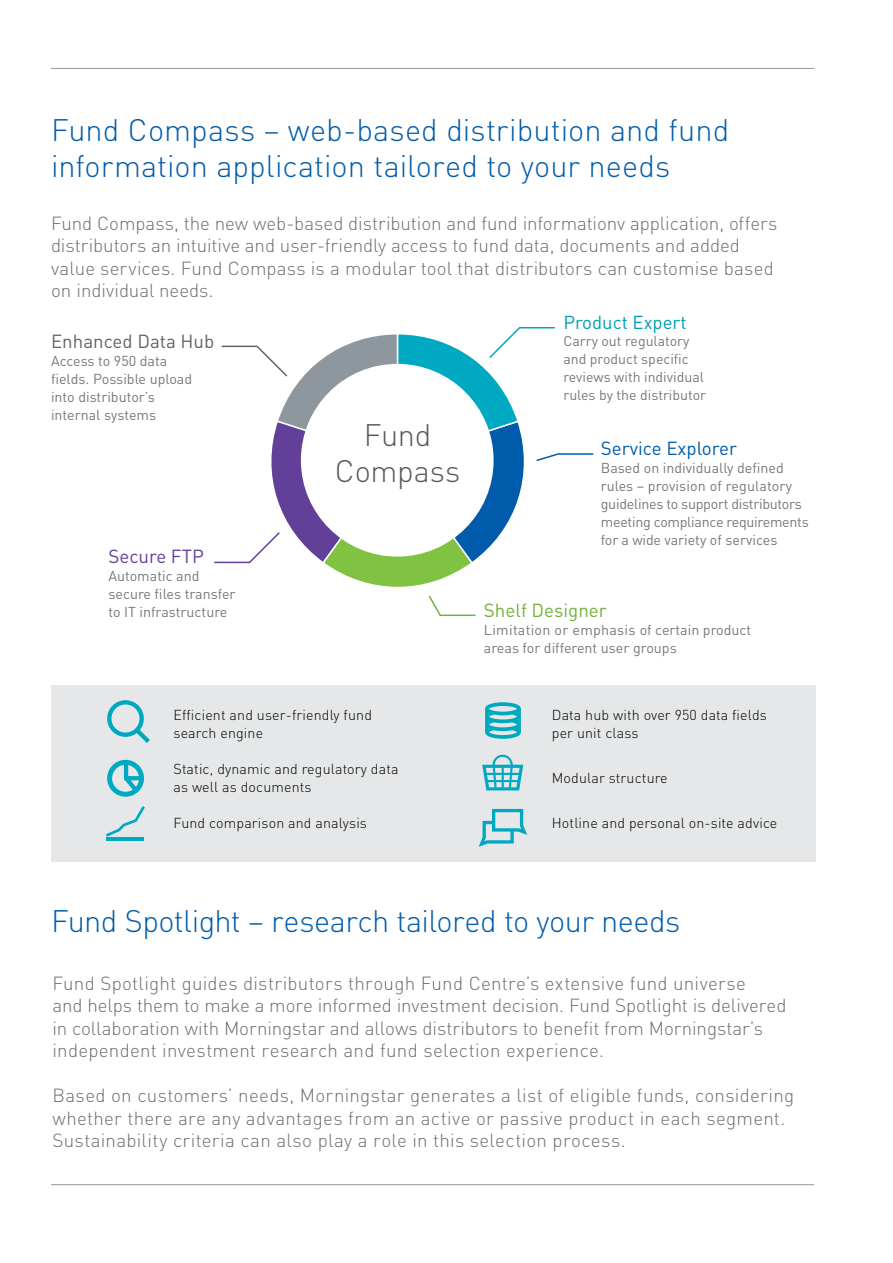
<style>
.page{position:relative;width:893px;height:1263px;background:#fff}
.page>*{position:absolute;margin:0;border:0;box-sizing:border-box;transform-origin:0 0}
.t1{font:300 30.75px/36px "DIN";color:#005cab}
.t2{font:300 30.75px "DIN";letter-spacing:-.02em;color:#005cab}
.t3{font:300 30.75px/36px "DIN";letter-spacing:-.005em;color:#58595b;text-align:center}
.t4{font:300 18.75px/22.5px "DIN";letter-spacing:.01em;color:#6d6e71}
.t5{font:18.75px "DIN";color:#636466}
.t6{font:18.75px "DIN";color:#005cab}
.t7{font:18.75px "DIN";color:#74b13b}
.t8{font:18.75px "DIN";color:#623f99}
.t9{font:18.6px "DIN";color:#009db4}
.t10{font:300 14.25px/18px "DIN";letter-spacing:.01em;color:#000}
.t11{font:14.25px/18px "DIN";color:#77787b}
.t12{font:14.25px/18px "DIN";letter-spacing:-.02em;color:#77787b}
.t13{font:14.1px/17.9px "DIN";color:#77787b}
</style>
<div class="page">
<hr style="left:51px;top:68px;width:763px;height:1px;background:#8e979d">
<hr style="left:51px;top:1184px;width:763px;height:1px;background:#8e979d">
<svg style="left:214px;top:327px;width:380px;height:289px"></svg>
<div style="left:51px;top:685px;width:765px;height:177px;background:#e6e7e8"></div>
<hr style="left:106px;top:837px;width:38px;height:4px;background:#00a9c2">
<svg style="left:106px;top:806px;width:39px;height:31px"></svg>
<svg style="left:107px;top:700px;width:43px;height:43px"></svg>
<svg style="left:482px;top:755px;width:41px;height:35px"></svg>
<svg style="left:479px;top:809px;width:48px;height:38px"></svg>
<svg style="left:485px;top:702px;width:36px;height:37px"></svg>
<svg style="left:120px;top:759px;width:24px;height:35px"></svg>
<div style="left:107px;top:760px;width:37px;height:37px;border:5px solid #00a9c2;border-radius:50%"></div>
<h1 class="t1" style="left:51px;top:111px;width:680px">Fund Compass – web-based distribution and fund information application tailored to your needs</h1>
<p class="t4" style="left:51px;top:212px;width:728px">Fund Compass, the new web-based distribution and fund informationv application, offers distributors an intuitive and user-friendly access to fund data, documents and added value services. Fund Compass is a modular tool that distributors can customise based on individual needs.</p>
<p class="t5" style="left:51px;top:329px;width:165px">Enhanced Data Hub</p>
<p class="t11" style="left:51px;top:351px;width:143px">Access to 950 data fields. Possible upload into distributor’s internal systems</p>
<p class="t8" style="left:108px;top:545px;width:97px">Secure FTP</p>
<p class="t11" style="left:108px;top:567px;width:129px">Automatic and secure files transfer to IT infrastructure</p>
<h1 class="t3" style="left:335px;top:417px;width:127px">Fund<br>Compass</h1>
<p class="t10" style="left:173px;top:705px;width:200px">Efficient and user-friendly fund search engine</p>
<p class="t10" style="left:173px;top:759px;width:226px">Static, dynamic and regulatory data as well as documents</p>
<p class="t10" style="left:173px;top:813px;width:195px">Fund comparison and analysis</p>
<p class="t9" style="left:563px;top:310px;width:125px">Product Expert</p>
<p class="t13" style="left:563px;top:332px;width:144px">Carry out regulatory and product specific reviews with individual rules by the distributor</p>
<p class="t6" style="left:601px;top:437px;width:138px">Service Explorer</p>
<p class="t12" style="left:601px;top:459px;width:209px">Based on individually defined rules – provision of regulatory guidelines to support distributors meeting compliance requirements for a wide variety of services</p>
<p class="t7" style="left:484px;top:598px;width:124px">Shelf Designer</p>
<p class="t11" style="left:484px;top:620px;width:269px">Limitation or emphasis of certain product areas for different user groups</p>
<p class="t10" style="left:552px;top:705px;width:217px">Data hub with over 950 data fields per unit class</p>
<p class="t10" style="left:552px;top:768px;width:117px">Modular structure</p>
<p class="t10" style="left:552px;top:813px;width:227px">Hotline and personal on-site advice</p>
<h1 class="t2" style="left:51px;top:902px;width:631px">Fund Spotlight – research tailored to your needs</h1>
<p class="t4" style="left:52px;top:972px;width:736px">Fund Spotlight guides distributors through Fund Centre’s extensive fund universe<br>and helps them to make a more informed investment decision. Fund Spotlight is delivered in collaboration with Morningstar and allows distributors to benefit from Morningstar’s independent investment research and fund selection experience.</p>
<p class="t4" style="left:52px;top:1084px;width:743px">Based on customers’ needs, Morningstar generates a list of eligible funds, considering whether there are any advantages from an active or passive product in each segment.<br>Sustainability criteria can also play a role in this selection process.</p>
</div>
